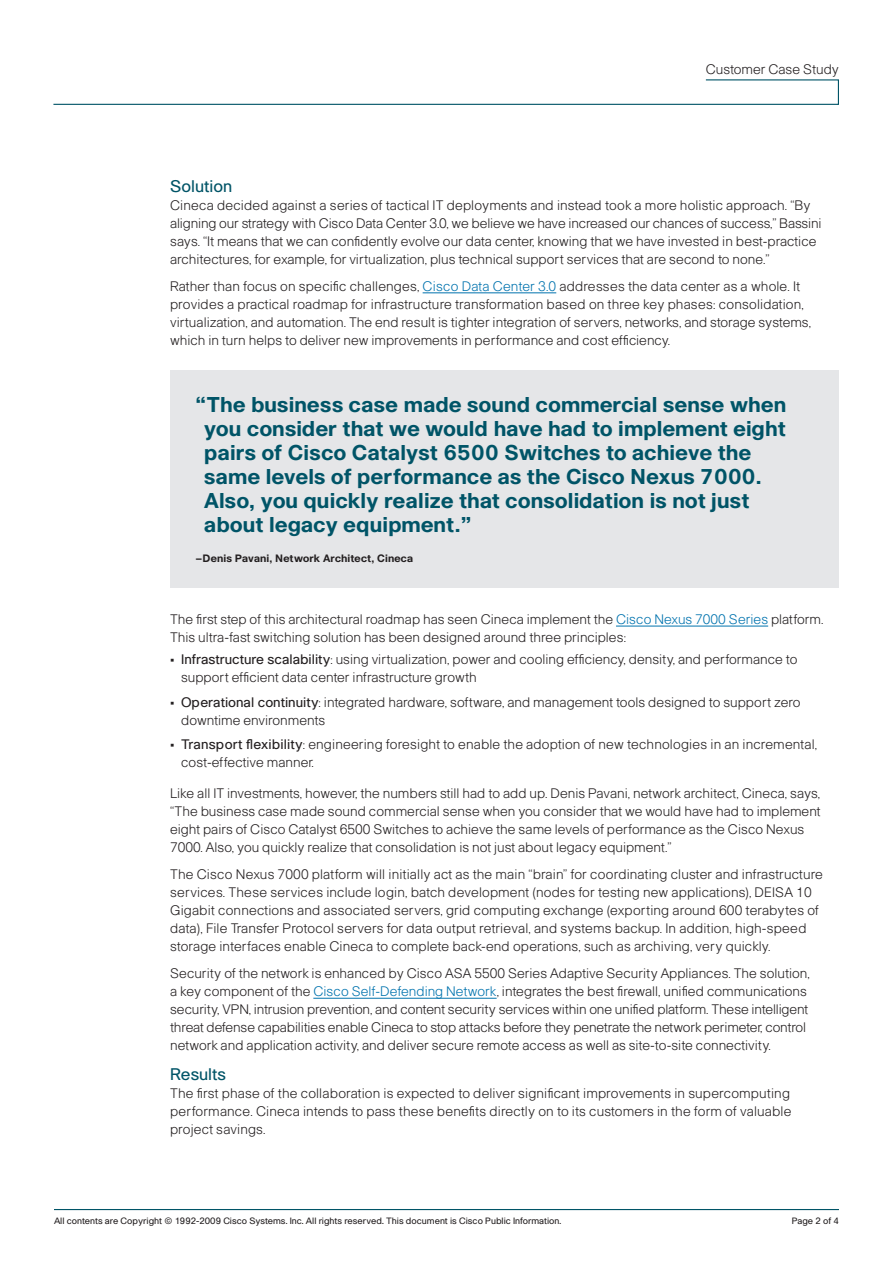
<style>
.page{position:relative;width:893px;height:1263px;background:#fff}
.page>*{position:absolute;margin:0;border:0;box-sizing:border-box;transform-origin:0 0}
.Pull_Quote{font:700 21px/24px "Cisco";letter-spacing:.01em;color:#005467}
.Body_Head{font:16.5px "Cisco";color:#005467}
.Body_Text{font:300 13.5px/18px "Cisco";color:#231f20}
.Bullet_Point_Text{font:300 13.5px/18px "Cisco";color:#231f20}
.Page_Head{font:300 13.5px "Cisco";color:#231f20}
.Attribution{font:700 10.5px "Cisco";letter-spacing:.01em;color:#231f20}
.Page_Footer{font:9px "Cisco";color:#231f20}
.s1{color:#0073ae}
.s2{font-weight:400}
</style>
<div class="page">
<hr style="left:423px;top:292px;width:133px;height:1px;background:#0073ae">
<hr style="left:616px;top:626px;width:152px;height:1px;background:#0073ae">
<hr style="left:313px;top:998px;width:184px;height:1px;background:#0073ae">
<hr style="left:54px;top:1209px;width:785px;height:1px;background:#005467">
<svg style="left:53px;top:79px;width:786px;height:26px"></svg>
<div style="left:170px;top:370px;width:669px;height:217px;background:#e5e6e8"></div>
<p class="Page_Head" style="left:706px;top:61px;width:135px">Customer Case Study</p>
<p class="Body_Head" style="left:170px;top:176px;width:64px">Solution</p>
<p class="Body_Text" style="left:170px;top:196px;width:653px">Cineca decided against a series of tactical IT deployments and instead took a more holistic approach. “By aligning our strategy with Cisco Data Center 3.0, we believe we have increased our chances of success,” Bassini says. “It means that we can confidently evolve our data center, knowing that we have invested in best-practice architectures, for example, for virtualization, plus technical support services that are second to none.”</p>
<p class="Body_Text" style="left:170px;top:277px;width:642px">Rather than focus on specific challenges, <span class="s1">Cisco Data Center 3.0</span> addresses the data center as a whole. It provides a practical roadmap for infrastructure transformation based on three key phases: consolidation, virtualization, and automation. The end result is tighter integration of servers, networks, and storage systems, which in turn helps to deliver new improvements in performance and cost efficiency.</p>
<p class="Pull_Quote" style="left:204px;top:392px;width:584px;text-indent:-9px">“The business case made sound commercial sense when you consider that we would have had to implement eight pairs of Cisco Catalyst 6500 Switches to achieve the same levels of performance as the Cisco Nexus 7000.<br>Also, you quickly realize that consolidation is not just about legacy equipment.”</p>
<p class="Attribution" style="left:196px;top:552px;width:219px">–Denis Pavani, Network Architect, Cineca</p>
<p class="Body_Text" style="left:170px;top:610px;width:655px">The first step of this architectural roadmap has seen Cineca implement the <span class="s1">Cisco Nexus 7000 Series</span> platform.<br>This ultra-fast switching solution has been designed around three principles:</p>
<p class="Bullet_Point_Text" style="left:181px;top:650px;width:618px;text-indent:-11px"><span class="s2">• Infrastructure scalability</span>: using virtualization, power and cooling efficiency, density, and performance to support efficient data center infrastructure growth</p>
<p class="Bullet_Point_Text" style="left:181px;top:693px;width:621px;text-indent:-11px"><span class="s2">• Operational continuity</span>: integrated hardware, software, and management tools designed to support zero downtime environments</p>
<p class="Bullet_Point_Text" style="left:181px;top:735px;width:638px;text-indent:-11px"><span class="s2">• Transport flexibility</span>: engineering foresight to enable the adoption of new technologies in an incremental, cost‑effective manner.</p>
<p class="Body_Text" style="left:170px;top:784px;width:652px">Like all IT investments, however, the numbers still had to add up. Denis Pavani, network architect, Cineca, says, “The business case made sound commercial sense when you consider that we would have had to implement eight pairs of Cisco Catalyst 6500 Switches to achieve the same levels of performance as the Cisco Nexus 7000. Also, you quickly realize that consolidation is not just about legacy equipment.”</p>
<p class="Body_Text" style="left:170px;top:865px;width:654px">The Cisco Nexus 7000 platform will initially act as the main “brain” for coordinating cluster and infrastructure services. These services include login, batch development (nodes for testing new applications), DEISA 10<br>Gigabit connections and associated servers, grid computing exchange (exporting around 600 terabytes of data), File Transfer Protocol servers for data output retrieval, and systems backup. In addition, high-speed storage interfaces enable Cineca to complete back-end operations, such as archiving, very quickly.</p>
<p class="Body_Text" style="left:170px;top:964px;width:641px">Security of the network is enhanced by Cisco ASA 5500 Series Adaptive Security Appliances. The solution, a key component of the <span class="s1">Cisco Self-Defending Network</span>, integrates the best firewall, unified communications security, VPN, intrusion prevention, and content security services within one unified platform. These intelligent threat defense capabilities enable Cineca to stop attacks before they penetrate the network perimeter, control network and application activity, and deliver secure remote access as well as site-to-site connectivity.</p>
<p class="Body_Head" style="left:170px;top:1065px;width:57px">Results</p>
<p class="Body_Text" style="left:170px;top:1084px;width:623px;text-align:justify">The first phase of the collaboration is expected to deliver significant improvements in supercomputing performance. Cineca intends to pass these benefits directly on to its customers in the form of valuable project savings.</p>
<p class="Page_Footer" style="left:54px;top:1215px;width:509px">All contents are Copyright © 1992-2009 Cisco Systems. Inc. All rights reserved. This document is Cisco Public Information.</p>
<p class="Page_Footer" style="left:792px;top:1215px;width:49px">Page 2 of 4</p>
</div>
